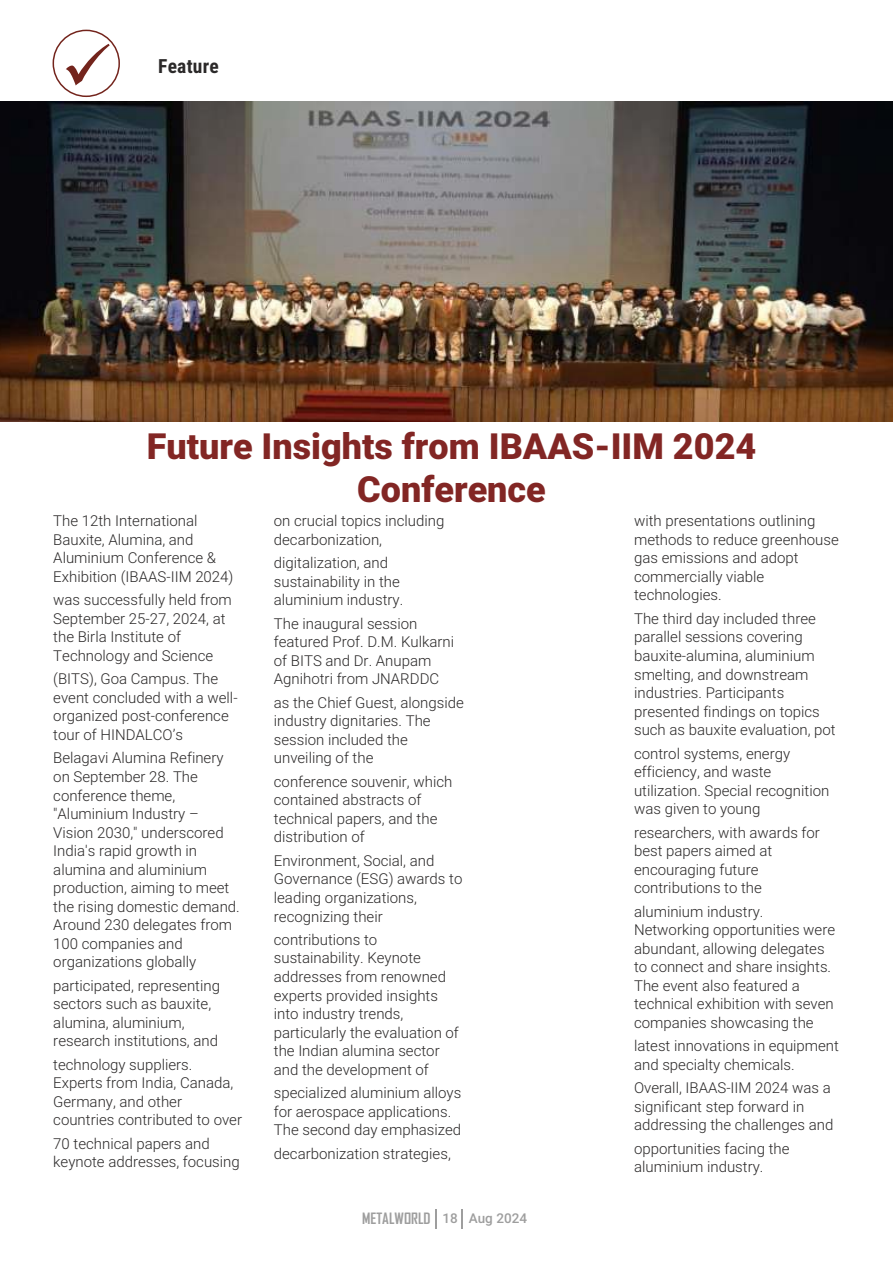
<style>
.page{position:relative;width:893px;height:1263px;background:#fff}
.page>*{position:absolute;margin:0;border:0;box-sizing:border-box;transform-origin:0 0}
.t1{font:900 36px/43.2px "Roboto";color:#822624;text-align:center}
.t2{font:700 19.5px "Roboto Condensed";letter-spacing:.01em;color:#2b2929}
.t3{font:300 15px/18.6px "Roboto";color:#2b2929}
.t4{font:700 15px "Agency FB";color:#9e9e9e}
.s1{font-family:"Roboto";font-weight:500;font-size:13.5px}
</style>
<div class="page">
<svg style="left:435px;top:1209px;width:1px;height:19px"></svg>
<svg style="left:462px;top:1209px;width:1px;height:19px"></svg>
<img style="left:0;top:101px;width:893px;height:320px">
<div style="left:53px;top:30px;width:67px;height:67px;border:1px solid #73241c;border-radius:50%"></div>
<svg style="left:66px;top:44px;width:44px;height:41px"></svg>
<h2 class="t2" style="left:158px;top:59px;width:62px">Feature</h2>
<h1 class="t1" style="left:147px;top:428px;width:611px">Future Insights from IBAAS-IIM 2024<br>Conference</h1>
<p class="t3" style="left:53px;top:513px;width:182px">The 12th International<br>Bauxite, Alumina, and<br>Aluminium Conference &amp;<br>Exhibition (IBAAS-IIM 2024)</p>
<p class="t3" style="left:53px;top:592px;width:180px">was successfully held from<br>September 25-27, 2024, at the Birla Institute of<br>Technology and Science</p>
<p class="t3" style="left:53px;top:671px;width:186px">(BITS), Goa Campus. The event concluded with a well&shy;organized post-conference tour of HINDALCO’s</p>
<p class="t3" style="left:53px;top:750px;width:188px">Belagavi Alumina Refinery on September 28. The conference theme, "Aluminium Industry –<br>Vision 2030," underscored<br>India's rapid growth in alumina and aluminium production, aiming to meet the rising domestic demand.<br>Around 230 delegates from<br>100 companies and organizations globally</p>
<p class="t3" style="left:53px;top:978px;width:168px">participated, representing sectors such as bauxite, alumina, aluminium, research institutions, and</p>
<p class="t3" style="left:53px;top:1057px;width:190px">technology suppliers.<br>Experts from India, Canada,<br>Germany, and other countries contributed to over</p>
<p class="t3" style="left:53px;top:1136px;width:188px">70 technical papers and keynote addresses, focusing</p>
<p class="t3" style="left:274px;top:513px;width:172px">on crucial topics including decarbonization,</p>
<p class="t3" style="left:274px;top:555px;width:131px">digitalization, and sustainability in the aluminium industry.</p>
<p class="t3" style="left:274px;top:616px;width:182px">The inaugural session featured Prof. D.M. Kulkarni of BITS and Dr. Anupam<br>Agnihotri from JNARDDC</p>
<p class="t3" style="left:274px;top:695px;width:191px">as the Chief Guest, alongside industry dignitaries. The session included the unveiling of the</p>
<p class="t3" style="left:274px;top:774px;width:180px">conference souvenir, which contained abstracts of technical papers, and the distribution of</p>
<p class="t3" style="left:274px;top:853px;width:190px">Environment, Social, and<br>Governance (ESG) awards to leading organizations, recognizing their</p>
<p class="t3" style="left:274px;top:932px;width:187px">contributions to sustainability. Keynote addresses from renowned experts provided insights into industry trends, particularly the evaluation of the Indian alumina sector and the development of</p>
<p class="t3" style="left:274px;top:1085px;width:189px">specialized aluminium alloys for aerospace applications.<br>The second day emphasized</p>
<p class="t3" style="left:274px;top:1145px;width:178px">decarbonization strategies,</p>
<p class="t3" style="left:634px;top:513px;width:206px">with presentations outlining methods to reduce greenhouse gas emissions and adopt commercially viable technologies.</p>
<p class="t3" style="left:634px;top:611px;width:203px">The third day included three parallel sessions covering bauxite-alumina, aluminium smelting, and downstream industries. Participants presented findings on topics such as bauxite evaluation, pot</p>
<p class="t3" style="left:634px;top:745px;width:197px">control systems, energy efficiency, and waste utilization. Special recognition was given to young</p>
<p class="t3" style="left:634px;top:824px;width:187px">researchers, with awards for best papers aimed at encouraging future contributions to the</p>
<p class="t3" style="left:634px;top:903px;width:203px">aluminium industry.<br>Networking opportunities were abundant, allowing delegates to connect and share insights.<br>The event also featured a technical exhibition with seven companies showcasing the</p>
<p class="t3" style="left:634px;top:1038px;width:206px">latest innovations in equipment and specialty chemicals.</p>
<p class="t3" style="left:634px;top:1080px;width:201px">Overall, IBAAS-IIM 2024 was a significant step forward in addressing the challenges and</p>
<p class="t3" style="left:634px;top:1141px;width:157px">opportunities facing the aluminium industry.</p>
<p class="t4" style="left:362px;top:1213px;width:166px">METALWORLD <span class="s1">18 Aug 2024</span></p>
</div>
